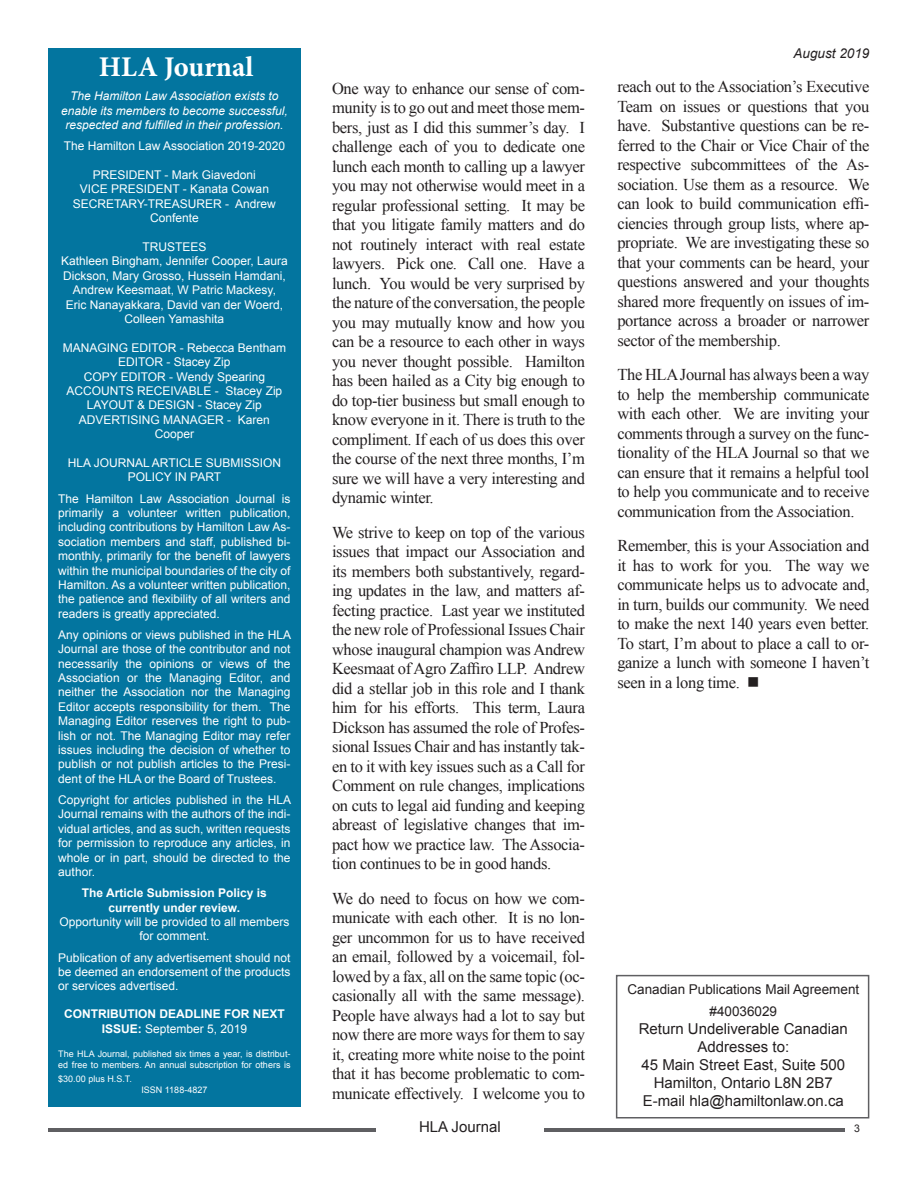
<style>
.page{position:relative;width:918px;height:1188px;background:#fff}
.page>*{position:absolute;margin:0;border:0;box-sizing:border-box;transform-origin:0 0}
.t1{font:700 28.65px "Minion Pro";color:#fff}
.t2{font:16.5px/19.5px "Times New Roman";letter-spacing:-.02em;color:#231f20;text-align:justify}
.t3{font:15px/18px "Arial";color:#231f20;text-align:center}
.t4{font:13.5px/21.6px "Arial";color:#231f20;text-align:center}
.t5{font:italic 13.5px "Arial";color:#231f20}
.t6{font:12px/14.4px "Arial";color:#fff;text-align:center}
.t7{font:italic 12px/14.4px "Arial";color:#fff;text-align:center}
.t8{font:700 12px/14.4px "Arial";color:#fff;text-align:center}
.t9{font:10.5px "Arial";color:#231f20}
.t10{font:9px/10.8px "Arial";color:#fff}
.s1{font-weight:400}
</style>
<div class="page">
<hr style="left:49px;top:1129px;width:796px;height:3px;background:#5f5f62">
<div style="left:376px;top:1121px;width:168px;height:42px;background:#fff"></div>
<div style="left:49px;top:49px;width:252px;height:1058px;background:#03759f"></div>
<div style="left:616px;top:975px;width:253px;height:144px;border:2px solid #5f5f62"></div>
<h1 class="t1" style="left:99px;top:47px;width:156px">HLA Journal</h1>
<p class="t7" style="left:61px;top:89px;width:228px">The Hamilton Law Association exists to enable its members to become successful, respected and fulfilled in their profession.</p>
<p class="t6" style="left:64px;top:139px;width:223px">The Hamilton Law Association 2019-2020</p>
<p class="t6" style="left:73px;top:168px;width:205px">PRESIDENT - Mark Giavedoni<br>VICE PRESIDENT - Kanata Cowan<br>SECRETARY-TREASURER - Andrew<br>Confente</p>
<p class="t6" style="left:61px;top:240px;width:228px">TRUSTEES<br>Kathleen Bingham, Jennifer Cooper, Laura<br>Dickson, Mary Grosso, Hussein Hamdani,<br>Andrew Keesmaat, W Patric Mackesy,<br>Eric Nanayakkara, David van der Woerd,<br>Colleen Yamashita</p>
<p class="t6" style="left:63px;top:341px;width:225px">MANAGING EDITOR - Rebecca Bentham<br>EDITOR - Stacey Zip<br>COPY EDITOR - Wendy Spearing<br>ACCOUNTS RECEIVABLE - Stacey Zip<br>LAYOUT &amp; DESIGN - Stacey Zip<br>ADVERTISING MANAGER - Karen<br>Cooper</p>
<p class="t6" style="left:68px;top:456px;width:215px">HLA JOURNAL ARTICLE SUBMISSION<br>POLICY IN PART</p>
<p class="t6" style="left:58px;top:491px;width:234px;text-align:justify">The Hamilton Law Association Journal is primarily a volunteer written publication, including contributions by Hamilton Law As&shy;sociation members and staff, published bi&shy;monthly, primarily for the benefit of lawyers within the municipal boundaries of the city of Hamilton. As a volunteer written publication, the patience and flexibility of all writers and readers is greatly appreciated.</p>
<p class="t6" style="left:58px;top:628px;width:234px;text-align:justify">Any opinions or views published in the HLA Journal are those of the contributor and not necessarily the opinions or views of the Association or the Managing Editor, and neither the Association nor the Managing Editor accepts responsibility for them. The Managing Editor reserves the right to pub&shy;lish or not. The Managing Editor may refer issues including the decision of whether to publish or not publish articles to the Presi&shy;dent of the HLA or the Board of Trustees.</p>
<p class="t6" style="left:58px;top:793px;width:234px;text-align:justify">Copyright for articles published in the HLA Journal remains with the authors of the indi&shy;vidual articles, and as such, written requests for permission to reproduce any articles, in whole or in part, should be directed to the author.</p>
<p class="t8" style="left:82px;top:886px;width:186px">The Article Submission Policy is currently under review.</p>
<p class="t6" style="left:59px;top:915px;width:232px">Opportunity will be provided to all members for comment.</p>
<p class="t6" style="left:58px;top:950px;width:234px;text-align:justify">Publication of any advertisement should not be deemed an endorsement of the products or services advertised.</p>
<p class="t8" style="left:64px;top:1007px;width:222px">CONTRIBUTION DEADLINE FOR NEXT<br>ISSUE: <span class="s1">September 5, 2019</span></p>
<p class="t10" style="left:58px;top:1048px;width:234px">The HLA Journal, published six times a year, is distribut&shy;ed free to members. An annual subscription for others is</p>
<p class="t10" style="left:58px;top:1074px;width:75px">$30.00 plus H.S.T.</p>
<p class="t10" style="left:141px;top:1084px;width:67px">ISSN 1188-4827</p>
<p class="t2" style="left:332px;top:78px;width:254px">One way to enhance our sense of com&shy;munity is to go out and meet those mem&shy;bers, just as I did this summer’s day. I challenge each of you to dedicate one lunch each month to calling up a lawyer you may not otherwise would meet in a regular professional setting. It may be that you litigate family matters and do not routinely interact with real estate lawyers. Pick one. Call one. Have a lunch. You would be very surprised by the nature of the conversation, the people you may mutually know and how you can be a resource to each other in ways you never thought possible. Hamilton has been hailed as a City big enough to do top-tier business but small enough to know everyone in it. There is truth to the compliment. If each of us does this over the course of the next three months, I’m sure we will have a very interesting and dynamic winter.</p>
<p class="t2" style="left:332px;top:522px;width:255px">We strive to keep on top of the various issues that impact our Association and its members both substantively, regard&shy;ing updates in the law, and matters af&shy;fecting practice. Last year we instituted the new role of Professional Issues Chair whose inaugural champion was Andrew Keesmaat of Agro Zaffiro LLP. Andrew did a stellar job in this role and I thank him for his efforts. This term, Laura Dickson has assumed the role of Profes&shy;sional Issues Chair and has instantly tak&shy;en to it with key issues such as a Call for Comment on rule changes, implications on cuts to legal aid funding and keeping abreast of legislative changes that im&shy;pact how we practice law. The Associa&shy;tion continues to be in good hands.</p>
<p class="t2" style="left:332px;top:888px;width:255px">We do need to focus on how we com&shy;municate with each other. It is no lon&shy;ger uncommon for us to have received an email, followed by a voicemail, fol&shy;lowed by a fax, all on the same topic (oc&shy;casionally all with the same message).<br>People have always had a lot to say but now there are more ways for them to say it, creating more white noise to the point that it has become problematic to com&shy;municate effectively. I welcome you to</p>
<p class="t3" style="left:419px;top:1118px;width:83px">HLA Journal</p>
<p class="t5" style="left:794px;top:45px;width:77px">August 2019</p>
<p class="t2" style="left:617px;top:77px;width:254px">reach out to the Association’s Executive Team on issues or questions that you have. Substantive questions can be re&shy;ferred to the Chair or Vice Chair of the respective subcommittees of the As&shy;sociation. Use them as a resource. We can look to build communication effi&shy;ciencies through group lists, where ap&shy;propriate. We are investigating these so that your comments can be heard, your questions answered and your thoughts shared more frequently on issues of im&shy;portance across a broader or narrower sector of the membership.</p>
<p class="t2" style="left:617px;top:365px;width:254px">The HLA Journal has always been a way to help the membership communicate with each other. We are inviting your comments through a survey on the func&shy;tionality of the HLA Journal so that we can ensure that it remains a helpful tool to help you communicate and to receive communication from the Association.</p>
<p class="t2" style="left:617px;top:536px;width:254px">Remember, this is your Association and it has to work for you. The way we communicate helps us to advocate and, in turn, builds our community. We need to make the next 140 years even better.<br>To start, I’m about to place a call to or&shy;ganize a lunch with someone I haven’t seen in a long time. ■</p>
<p class="t4" style="left:627px;top:979px;width:233px">Canadian Publications Mail Agreement #40036029</p>
<p class="t3" style="left:639px;top:1020px;width:211px">Return Undeliverable Canadian<br>Addresses to:<br>45 Main Street East, Suite 500<br>Hamilton, Ontario L8N 2B7<br>E-mail hla@hamiltonlaw.on.ca</p>
<p class="t9" style="left:854px;top:1122px;width:7px">3</p>
</div>
